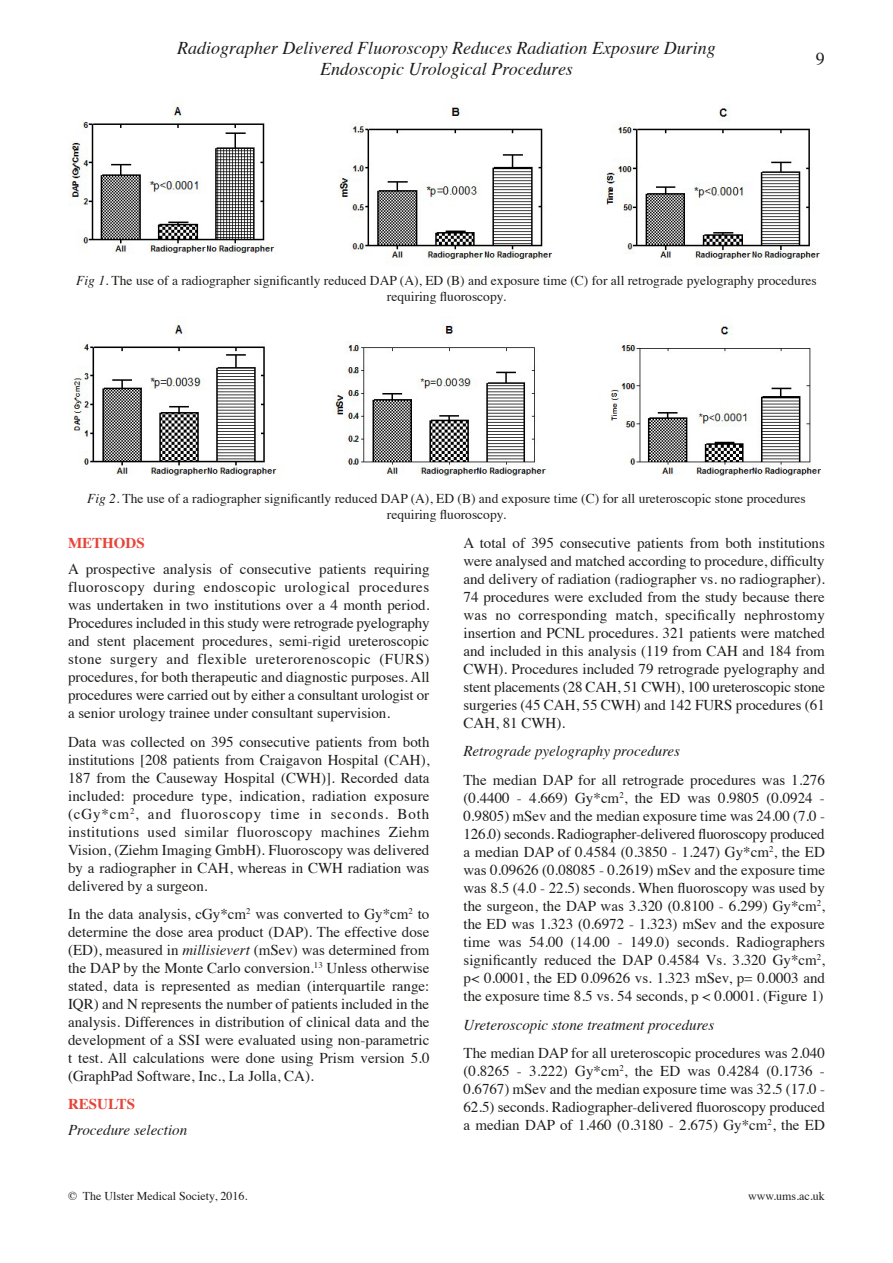
<style>
.page{position:relative;width:893px;height:1263px;background:#fff}
.page>*{position:absolute;margin:0;border:0;box-sizing:border-box;transform-origin:0 0}
.t1{font:italic 18px/21.6px "Times";color:#1d1d1b;text-align:center}
.t2{font:18px "Times";color:#1d1d1b}
.t3{font:15px/18px "Times";color:#1d1d1b;text-align:justify}
.t4{font:italic 15px "Times";color:#1d1d1b}
.t5{font:700 15px "Times";color:#e74439}
.t6{font:13.5px/16.2px "Times";color:#1d1d1b;text-align:center}
.t7{font:12px "Times";color:#1d1d1b}
.s1{font-style:italic}
</style>
<div class="page">
<img style="left:68px;top:103px;width:756px;height:163px">
<img style="left:72px;top:317px;width:749px;height:159px">
<p class="t1" style="left:177px;top:36px;width:540px">Radiographer Delivered Fluoroscopy Reduces Radiation Exposure During<br>Endoscopic Urological Procedures</p>
<p class="t2" style="left:816px;top:42px;width:10px">9</p>
<p class="t6" style="left:76px;top:271px;width:742px"><span class="s1">Fig 1</span>. The use of a radiographer significantly reduced DAP (A), ED (B) and exposure time (C) for all retrograde pyelography procedures requiring fluoroscopy.</p>
<p class="t6" style="left:87px;top:489px;width:720px"><span class="s1">Fig 2</span>. The use of a radiographer significantly reduced DAP (A), ED (B) and exposure time (C) for all ureteroscopic stone procedures requiring fluoroscopy.</p>
<p class="t5" style="left:68px;top:528px;width:78px">METHODS</p>
<p class="t3" style="left:68px;top:559px;width:363px">A prospective analysis of consecutive patients requiring fluoroscopy during endoscopic urological procedures was undertaken in two institutions over a 4 month period.<br>Procedures included in this study were retrograde pyelography and stent placement procedures, semi-rigid ureteroscopic stone surgery and flexible ureterorenoscopic (FURS) procedures, for both therapeutic and diagnostic purposes. All procedures were carried out by either a consultant urologist or a senior urology trainee under consultant supervision.</p>
<p class="t3" style="left:68px;top:731px;width:363px">Data was collected on 395 consecutive patients from both institutions [208 patients from Craigavon Hospital (CAH), 187 from the Causeway Hospital (CWH)]. Recorded data included: procedure type, indication, radiation exposure (cGy*cm<sup>2</sup>, and fluoroscopy time in seconds. Both institutions used similar fluoroscopy machines Ziehm Vision, (Ziehm Imaging GmbH). Fluoroscopy was delivered by a radiographer in CAH, whereas in CWH radiation was delivered by a surgeon.</p>
<p class="t3" style="left:68px;top:904px;width:363px">In the data analysis, cGy*cm<sup>2</sup> was converted to Gy*cm<sup>2</sup> to determine the dose area product (DAP). The effective dose (ED), measured in <span class="s1">millisievert</span> (mSev) was determined from the DAP by the Monte Carlo conversion.<sup>13</sup> Unless otherwise stated, data is represented as median (interquartile range:<br>IQR) and N represents the number of patients included in the analysis. Differences in distribution of clinical data and the development of a SSI were evaluated using non-parametric t test. All calculations were done using Prism version 5.0 (GraphPad Software, Inc., La Jolla, CA).</p>
<p class="t5" style="left:68px;top:1089px;width:68px">RESULTS</p>
<p class="t4" style="left:68px;top:1117px;width:121px">Procedure selection</p>
<p class="t7" style="left:68px;top:1184px;width:181px">© The Ulster Medical Society, 2016.</p>
<p class="t3" style="left:463px;top:532px;width:363px">A total of 395 consecutive patients from both institutions were analysed and matched according to procedure, difficulty and delivery of radiation (radiographer vs. no radiographer).<br>74 procedures were excluded from the study because there was no corresponding match, specifically nephrostomy insertion and PCNL procedures. 321 patients were matched and included in this analysis (119 from CAH and 184 from CWH). Procedures included 79 retrograde pyelography and stent placements (28 CAH, 51 CWH), 100 ureteroscopic stone surgeries (45 CAH, 55 CWH) and 142 FURS procedures (61<br>CAH, 81 CWH).</p>
<p class="t4" style="left:463px;top:738px;width:218px">Retrograde pyelography procedures</p>
<p class="t3" style="left:463px;top:770px;width:363px">The median DAP for all retrograde procedures was 1.276 (0.4400 - 4.669) Gy*cm<sup>2</sup>, the ED was 0.9805 (0.0924 - 0.9805) mSev and the median exposure time was 24.00 (7.0 - 126.0) seconds. Radiographer-delivered fluoroscopy produced a median DAP of 0.4584 (0.3850 - 1.247) Gy*cm<sup>2</sup>, the ED was 0.09626 (0.08085 - 0.2619) mSev and the exposure time was 8.5 (4.0 - 22.5) seconds. When fluoroscopy was used by the surgeon, the DAP was 3.320 (0.8100 - 6.299) Gy*cm<sup>2</sup>, the ED was 1.323 (0.6972 - 1.323) mSev and the exposure time was 54.00 (14.00 - 149.0) seconds. Radiographers significantly reduced the DAP 0.4584 Vs. 3.320 Gy*cm<sup>2</sup>, p&lt; 0.0001, the ED 0.09626 vs. 1.323 mSev, p= 0.0003 and the exposure time 8.5 vs. 54 seconds, p &lt; 0.0001. (Figure 1)</p>
<p class="t4" style="left:463px;top:1011px;width:252px">Ureteroscopic stone treatment procedures</p>
<p class="t3" style="left:463px;top:1043px;width:363px">The median DAP for all ureteroscopic procedures was 2.040 (0.8265 - 3.222) Gy*cm<sup>2</sup>, the ED was 0.4284 (0.1736 - 0.6767) mSev and the median exposure time was 32.5 (17.0 - 62.5) seconds. Radiographer-delivered fluoroscopy produced a median DAP of 1.460 (0.3180 - 2.675) Gy*cm<sup>2</sup>, the ED</p>
<p class="t7" style="left:748px;top:1185px;width:78px">www.ums.ac.uk</p>
</div>
